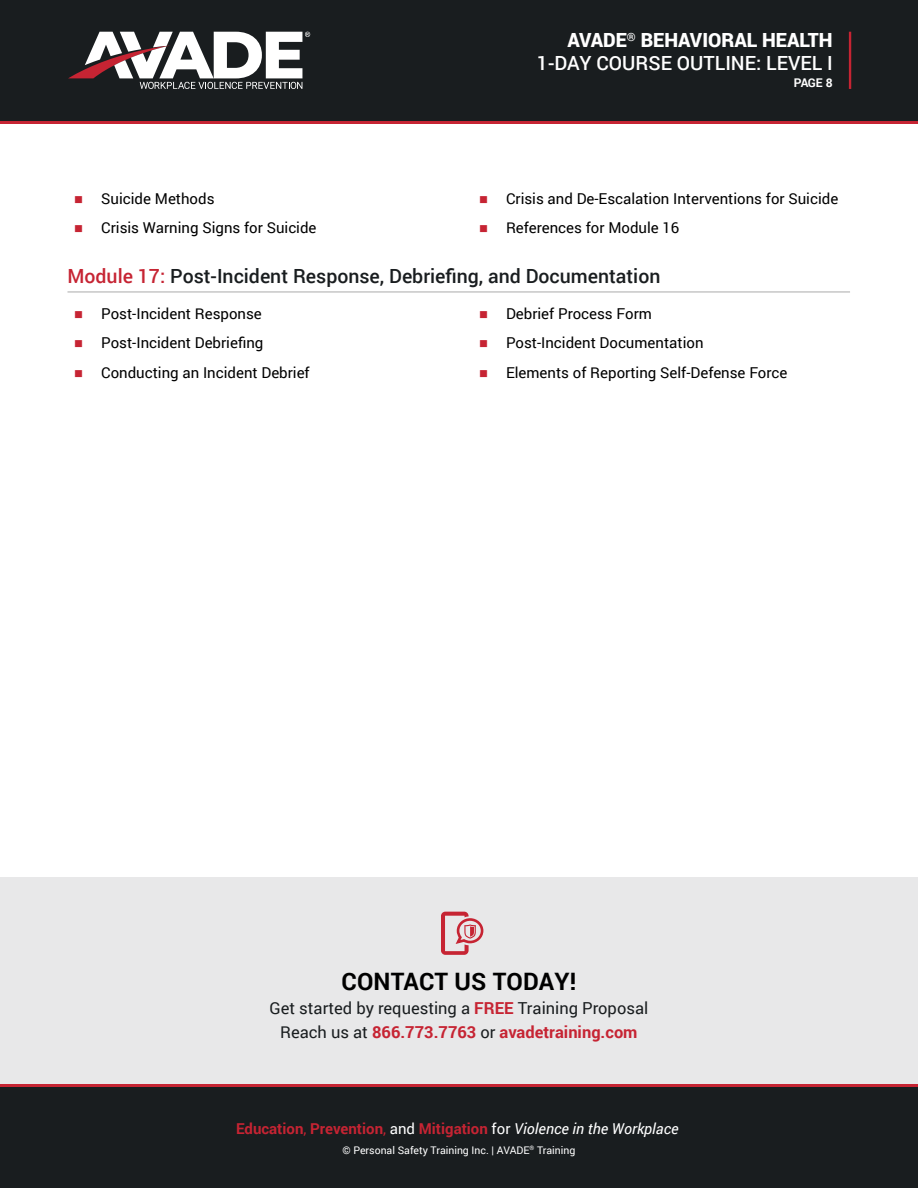
<style>
.page{position:relative;width:918px;height:1188px;background:#fff}
.page>*{position:absolute;margin:0;border:0;box-sizing:border-box;transform-origin:0 0}
.t1{font:700 24px "Roboto";letter-spacing:.01em;color:#000}
.t2{font:500 19.5px "Roboto";color:#191d1f}
.t3{font:500 19.5px/22.5px "Roboto";color:#fff;text-align:right}
.t4{font:16.5px/24px "Roboto";color:#191d1f;text-align:center}
.t5{font:15px "Roboto";color:#000}
.t6{font:700 15px "Roboto";color:#c62433}
.t7{font:700 12px "Roboto";color:#fff}
.t8{font:10.5px "Roboto";color:#fff}
.s1{font-weight:900}
.s2{color:#c62433}
.s3{font-weight:700;color:#c62433}
.s4{font-weight:400}
.s5{font-weight:400;color:#fff}
.s6{font-weight:400;font-style:italic;color:#fff}
</style>
<div class="page">
<div style="left:0;top:10px;width:918px;height:114px;background:#c62433"></div>
<div style="left:0;top:0;width:918px;height:121px;background:#191d1f"></div>
<svg style="left:68px;top:32px;width:242px;height:57px"></svg>
<hr style="left:849px;top:32px;width:2px;height:57px;background:#c62433">
<div style="left:0;top:1084px;width:918px;height:62px;background:#c62433"></div>
<div style="left:0;top:1087px;width:918px;height:101px;background:#191d1f"></div>
<div style="left:0;top:878px;width:918px;height:206px;background:#e8e8e9"></div>
<svg style="left:441px;top:912px;width:43px;height:43px"></svg>
<hr style="left:67px;top:291px;width:783px;height:2px;background:#c6c6c7">
<h2 class="t3" style="left:537px;top:28px;width:297px"><span class="s1">AVADE</span><sup>®</sup> <span class="s1">BEHAVIORAL HEALTH<br></span>1-DAY COURSE OUTLINE: LEVEL I</h2>
<p class="t7" style="left:794px;top:75px;width:40px">PAGE 8</p>
<p class="t5" style="left:479px;top:188px;width:361px"><span class="s2">■</span> Crisis and De-Escalation Interventions for Suicide</p>
<p class="t5" style="left:479px;top:217px;width:202px"><span class="s2">■</span> References for Module 16</p>
<h2 class="t2" style="left:68px;top:262px;width:594px"><span class="s2">Module 17:</span> Post-Incident Response, Debriefing, and Documentation</h2>
<p class="t5" style="left:74px;top:303px;width:189px"><span class="s2">■</span> Post-Incident Response</p>
<p class="t5" style="left:74px;top:333px;width:191px"><span class="s2">■</span> Post-Incident Debriefing</p>
<p class="t5" style="left:74px;top:362px;width:237px"><span class="s2">■</span> Conducting an Incident Debrief</p>
<p class="t5" style="left:74px;top:188px;width:142px"><span class="s2">■</span> Suicide Methods</p>
<p class="t5" style="left:74px;top:217px;width:244px"><span class="s2">■</span> Crisis Warning Signs for Suicide</p>
<p class="t5" style="left:479px;top:303px;width:174px"><span class="s2">■</span> Debrief Process Form</p>
<p class="t5" style="left:479px;top:333px;width:226px"><span class="s2">■</span> Post-Incident Documentation</p>
<p class="t5" style="left:479px;top:362px;width:310px"><span class="s2">■</span> Elements of Reporting Self-Defense Force</p>
<h1 class="t1" style="left:341px;top:965px;width:236px">CONTACT US TODAY!</h1>
<p class="t4" style="left:270px;top:996px;width:380px">Get started by requesting a <span class="s3">FREE</span> Training Proposal<br>Reach us at <span class="s3">866.773.7763</span> or <span class="s3">avadetraining.com</span></p>
<p class="t6" style="left:236px;top:1118px;width:444px">Education<span class="s4">,</span> Prevention<span class="s4">,</span> <span class="s5">and</span> Mitigation <span class="s5">for</span> <span class="s6">Violence in the Workplace</span></p>
<p class="t8" style="left:343px;top:1143px;width:234px">© Personal Safety Training Inc. | AVADE<sup>®</sup> Training</p>
</div>
